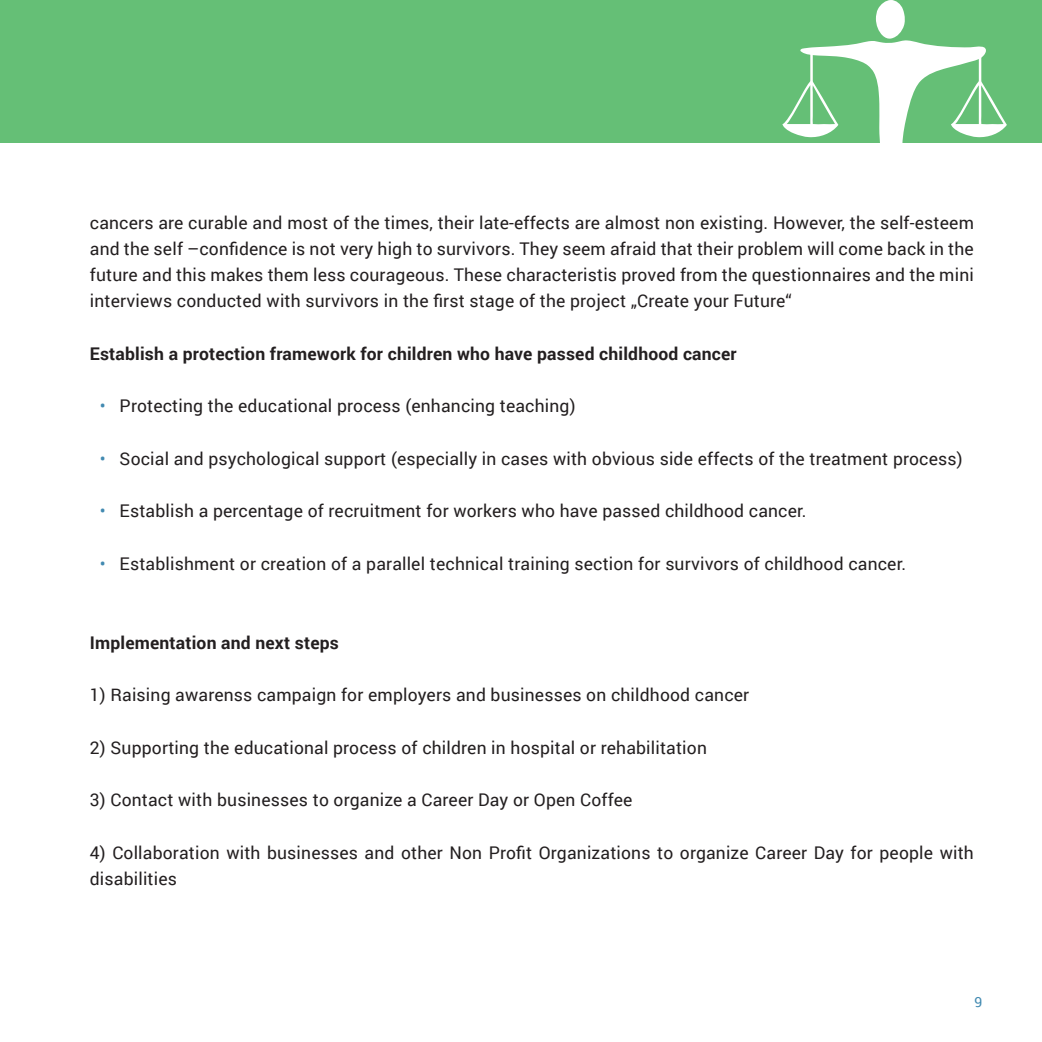
<style>
.page{position:relative;width:1042px;height:1042px;background:#fff}
.page>*{position:absolute;margin:0;border:0;box-sizing:border-box;transform-origin:0 0}
.Table-Row_Descriptio{font:17.5px/26.2px "Roboto";letter-spacing:.01em;color:#231f20;text-align:justify}
.Table-Row_Descriptio-2{font:700 17.5px "Roboto";letter-spacing:.01em;color:#231f20}
.t1{font:14px "Roboto";color:#428ab1}
.s1{color:#428ab1}
</style>
<div class="page">
<div style="left:0;top:0;width:1042px;height:142px;background:#65bf76"></div>
<svg style="left:782px;top:0;width:225px;height:143px"></svg>
<p class="Table-Row_Descriptio" style="left:90px;top:208px;width:885px">cancers are curable and most of the times, their late-effects are almost non existing. However, the self-esteem and the self –confidence is not very high to survivors. They seem afraid that their problem will come back in the future and this makes them less courageous. These characteristis proved from the questionnaires and the mini interviews conducted with survivors in the first stage of the project „Create your Future“</p>
<p class="Table-Row_Descriptio-2" style="left:90px;top:341px;width:648px">Establish a protection framework for children who have passed childhood cancer</p>
<p class="Table-Row_Descriptio" style="left:100px;top:392px;width:477px"><span class="s1">•</span> Protecting the educational process (enhancing teaching)</p>
<p class="Table-Row_Descriptio" style="left:100px;top:445px;width:864px"><span class="s1">•</span> Social and psychological support (especially in cases with obvious side effects of the treatment process)</p>
<p class="Table-Row_Descriptio" style="left:100px;top:497px;width:708px"><span class="s1">•</span> Establish a percentage of recruitment for workers who have passed childhood cancer.</p>
<p class="Table-Row_Descriptio" style="left:100px;top:550px;width:808px"><span class="s1">•</span> Establishment or creation of a parallel technical training section for survivors of childhood cancer.</p>
<p class="Table-Row_Descriptio-2" style="left:90px;top:630px;width:250px">Implementation and next steps</p>
<p class="Table-Row_Descriptio" style="left:90px;top:681px;width:661px">1) Raising awarenss campaign for employers and businesses on childhood cancer</p>
<p class="Table-Row_Descriptio" style="left:90px;top:733px;width:618px">2) Supporting the educational process of children in hospital or rehabilitation</p>
<p class="Table-Row_Descriptio" style="left:90px;top:786px;width:544px">3) Contact with businesses to organize a Career Day or Open Coffee</p>
<p class="Table-Row_Descriptio" style="left:90px;top:838px;width:885px">4) Collaboration with businesses and other Non Profit Organizations to organize Career Day for people with disabilities</p>
<p class="t1" style="left:974px;top:992px;width:9px">9</p>
</div>
